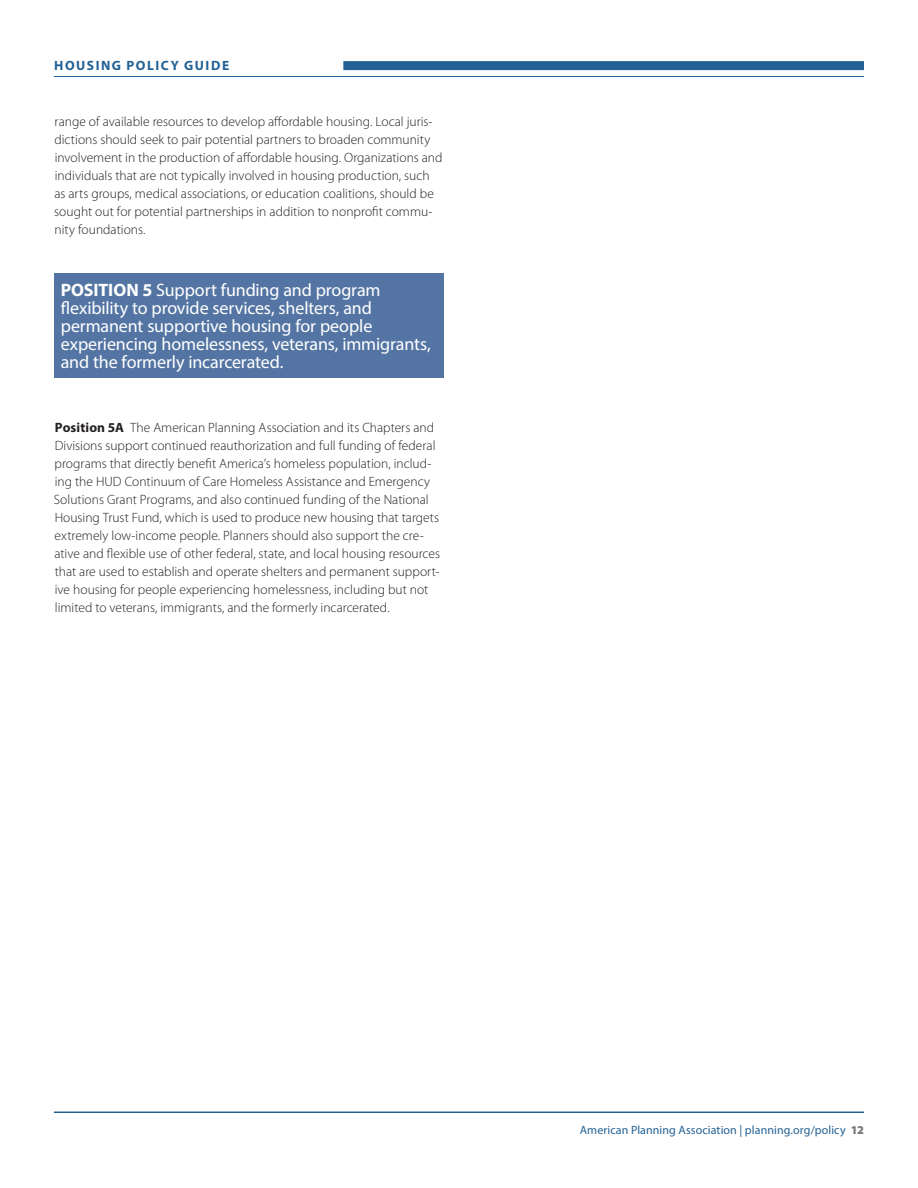
<style>
.page{position:relative;width:918px;height:1188px;background:#fff}
.page>*{position:absolute;margin:0;border:0;box-sizing:border-box;transform-origin:0 0}
.t1{font:18px/18px "Myriad Pro";letter-spacing:-.005em;color:#fff}
.t2{font:300 13.5px/18px "Myriad Pro";color:#231f20}
.t3{font:700 13.5px "Myriad Pro";letter-spacing:.115em;color:#236194}
.t4{font:12px "Myriad Pro";letter-spacing:.005em;color:#236194}
.s1{font-weight:700}
.s2{font-weight:900;color:#76787b}
</style>
<div class="page">
<hr style="left:54px;top:1112px;width:810px;height:1px;background:#236194">
<hr style="left:54px;top:76px;width:810px;height:1px;background:#236194">
<div style="left:343px;top:61px;width:521px;height:9px;background:#236194"></div>
<div style="left:54px;top:273px;width:389px;height:105px;background:#5475a3"></div>
<p class="t3" style="left:54px;top:57px;width:177px">HOUSING POLICY GUIDE</p>
<p class="t2" style="left:54px;top:112px;width:390px">range of available resources to develop affordable housing. Local juris&shy;dictions should seek to pair potential partners to broaden community involvement in the production of affordable housing. Organizations and individuals that are not typically involved in housing production, such as arts groups, medical associations, or education coalitions, should be sought out for potential partnerships in addition to nonprofit commu&shy;nity foundations.</p>
<h1 class="t1" style="left:61px;top:281px;width:372px"><span class="s1">POSITION 5</span> Support funding and program flexibility to provide services, shelters, and permanent supportive housing for people experiencing homelessness, veterans, immigrants, and the formerly incarcerated.</h1>
<p class="t2" style="left:54px;top:418px;width:388px"><span class="s1">Position 5A</span> The American Planning Association and its Chapters and Divisions support continued reauthorization and full funding of federal programs that directly benefit America’s homeless population, includ&shy;ing the HUD Continuum of Care Homeless Assistance and Emergency Solutions Grant Programs, and also continued funding of the National Housing Trust Fund, which is used to produce new housing that targets extremely low-income people. Planners should also support the cre&shy;ative and flexible use of other federal, state, and local housing resources that are used to establish and operate shelters and permanent support&shy;ive housing for people experiencing homelessness, including but not limited to veterans, immigrants, and the formerly incarcerated.</p>
<p class="t4" style="left:580px;top:1123px;width:286px">American Planning Association | planning.org/policy <span class="s2">12</span></p>
</div>
